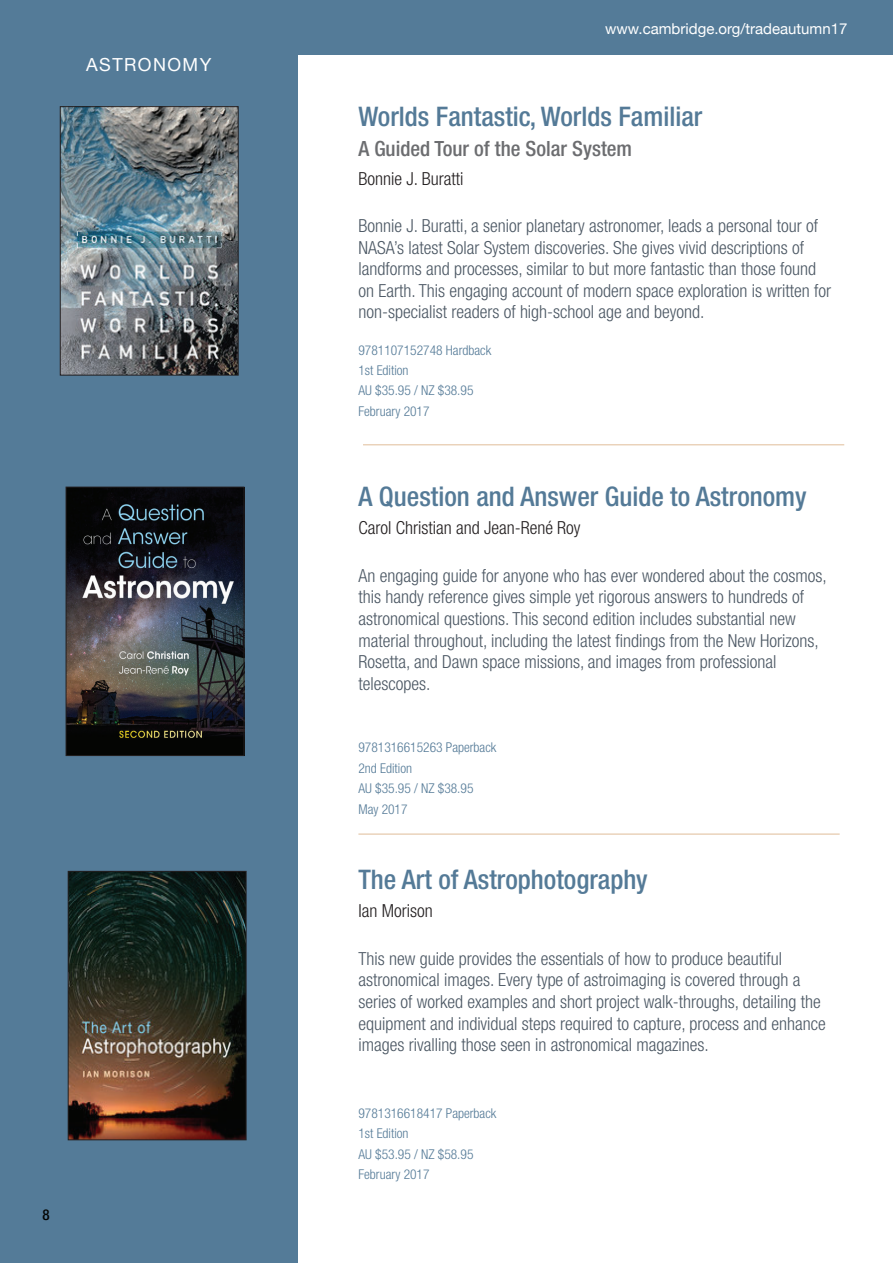
<style>
.page{position:relative;width:893px;height:1263px;background:#fff}
.page>*{position:absolute;margin:0;border:0;box-sizing:border-box;transform-origin:0 0}
.t1{font:500 condensed 27px "Helvetica Neue LT Std";color:#547a97}
.t2{font:500 condensed 21px "Helvetica Neue LT Std";color:#6c6d70}
.t3{font:300 condensed 18px/21.6px "Helvetica Neue LT Std";color:#4c5864}
.t4{font:300 condensed 18px "Helvetica Neue LT Std";color:#231f20}
.t5{font:18px "Helvetica Neue";letter-spacing:.08em;color:#fff}
.t6{font:15px "Helvetica Neue";color:#fff}
.t7{font:500 condensed 15px "Helvetica Neue LT Std";color:#040503}
.t8{font:300 condensed 13.5px/20.4px "Helvetica Neue LT Std";color:#547a97}
</style>
<div class="page">
<div style="left:297px;top:0;width:596px;height:54px;background:#547b98"></div>
<div style="left:0;top:0;width:298px;height:1263px;background:#547b98"></div>
<img style="left:62px;top:108px;width:175px;height:265px">
<div style="left:60px;top:106px;width:179px;height:269px;border:1px solid #231f20"></div>
<hr style="left:363px;top:444px;width:481px;height:1px;background:#d5a575">
<hr style="left:358px;top:833px;width:482px;height:2px;background:#d5a575">
<img style="left:68px;top:489px;width:174px;height:265px">
<div style="left:66px;top:487px;width:178px;height:269px;border:1px solid #231f20"></div>
<img style="left:70px;top:873px;width:174px;height:265px">
<div style="left:68px;top:871px;width:178px;height:269px;border:1px solid #231f20"></div>
<p class="t5" style="left:86px;top:52px;width:127px">ASTRONOMY</p>
<p class="t7" style="left:43px;top:1206px;width:9px">8</p>
<p class="t6" style="left:605px;top:18px;width:244px">www.cambridge.org/tradeautumn17</p>
<h1 class="t1" style="left:358px;top:100px;width:345px">Worlds Fantastic, Worlds Familiar</h1>
<p class="t2" style="left:358px;top:136px;width:275px">A Guided Tour of the Solar System</p>
<p class="t4" style="left:358px;top:168px;width:106px">Bonnie J. Buratti</p>
<p class="t3" style="left:358px;top:215px;width:474px">Bonnie J. Buratti, a senior planetary astronomer, leads a personal tour of NASA’s latest Solar System discoveries. She gives vivid descriptions of landforms and processes, similar to but more fantastic than those found on Earth. This engaging account of modern space exploration is written for non-specialist readers of high-school age and beyond.</p>
<p class="t8" style="left:358px;top:339px;width:134px">9781107152748 Hardback<br>1st Edition<br>AU $35.95 / NZ $38.95<br>February 2017</p>
<h1 class="t1" style="left:358px;top:480px;width:450px">A Question and Answer Guide to Astronomy</h1>
<p class="t4" style="left:358px;top:518px;width:224px">Carol Christian and Jean-René Roy</p>
<p class="t3" style="left:358px;top:564px;width:470px">An engaging guide for anyone who has ever wondered about the cosmos, this handy reference gives simple yet rigorous answers to hundreds of astronomical questions. This second edition includes substantial new material throughout, including the latest findings from the New Horizons, Rosetta, and Dawn space missions, and images from professional telescopes.</p>
<p class="t8" style="left:358px;top:737px;width:139px">9781316615263 Paperback<br>2nd Edition<br>AU $35.95 / NZ $38.95<br>May 2017</p>
<h1 class="t1" style="left:358px;top:863px;width:291px">The Art of Astrophotography</h1>
<p class="t4" style="left:358px;top:900px;width:76px">Ian Morison</p>
<p class="t3" style="left:358px;top:947px;width:469px">This new guide provides the essentials of how to produce beautiful astronomical images. Every type of astroimaging is covered through a series of worked examples and short project walk-throughs, detailing the equipment and individual steps required to capture, process and enhance images rivalling those seen in astronomical magazines.</p>
<p class="t8" style="left:358px;top:1103px;width:139px">9781316618417 Paperback<br>1st Edition<br>AU $53.95 / NZ $58.95<br>February 2017</p>
</div>
